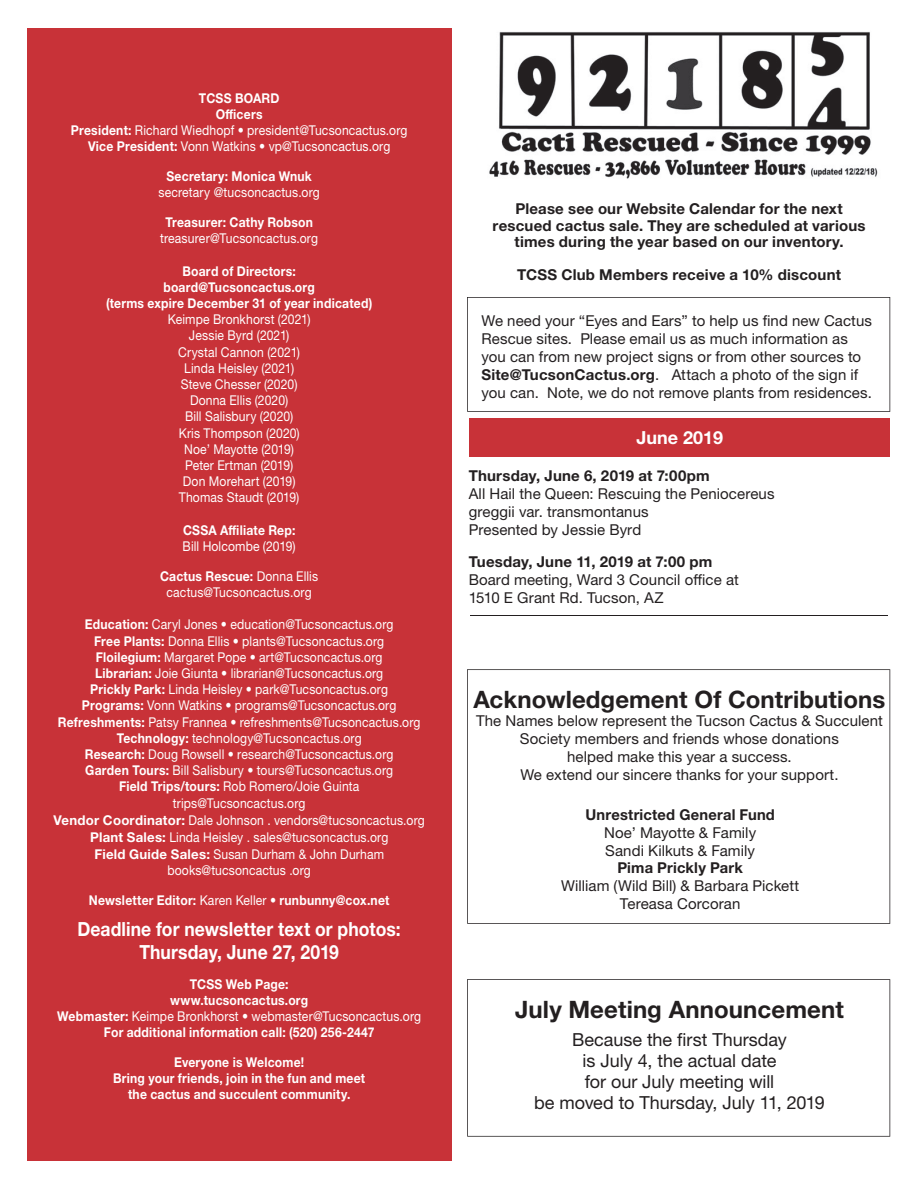
<style>
.page{position:relative;width:918px;height:1188px;background:#fff}
.page>*{position:absolute;margin:0;border:0;box-sizing:border-box;transform-origin:0 0}
.t1{font:700 24px "Helvetica Neue";color:#231f20}
.t2{font:700 19.5px/23.4px "Helvetica Neue";color:#fff;text-align:center;scale:.9 1}
.t3{font:18px/21px "Helvetica Neue";color:#231f20;text-align:center}
.t4{font:700 18px "Helvetica Neue";color:#fff}
.t5{font:15px/18px "Helvetica Neue";letter-spacing:.005em;color:#231f20}
.t6{font:700 15px/16.5px "Helvetica Neue";letter-spacing:.015em;color:#231f20;text-align:center}
.t7{font:13.5px/16.2px "Helvetica Neue";letter-spacing:.01em;color:#fff;text-align:center;scale:.9 1}
.t8{font:700 13.5px/16.2px "Helvetica Neue";letter-spacing:.02em;color:#fff;text-align:center;scale:.9 1}
.s1{font-weight:700}
.s2{font-weight:400}
</style>
<div class="page">
<div style="left:469px;top:419px;width:421px;height:38px;background:#c83238"></div>
<div style="left:27px;top:28px;width:424px;height:1133px;background:#c83238"></div>
<img style="left:489px;top:32px;width:389px;height:147px">
<svg style="left:467px;top:297px;width:423px;height:115px"></svg>
<hr style="left:470px;top:616px;width:418px;height:1px;background:#231f20">
<svg style="left:467px;top:669px;width:423px;height:255px"></svg>
<svg style="left:467px;top:979px;width:423px;height:158px"></svg>
<p class="t7" style="left:71px;top:91px;width:375px"><span class="s1">TCSS BOARD<br>Officers<br>President:</span> Richard Wiedhopf • president@Tucsoncactus.org <span class="s1">Vice President:</span> Vonn Watkins • vp@Tucsoncactus.org</p>
<p class="t8" style="left:166px;top:169px;width:163px">Secretary: Monica Wnuk</p>
<p class="t7" style="left:159px;top:186px;width:181px">secretary @tucsoncactus.org</p>
<p class="t8" style="left:165px;top:215px;width:166px">Treasurer: Cathy Robson</p>
<p class="t7" style="left:160px;top:232px;width:177px">treasurer@Tucsoncactus.org</p>
<p class="t8" style="left:106px;top:264px;width:297px">Board of Directors: board@Tucsoncactus.org<br>(terms expire December 31 of year indicated)</p>
<p class="t7" style="left:168px;top:313px;width:160px">Keimpe Bronkhorst (2021)<br>Jessie Byrd (2021)<br>Crystal Cannon (2021)<br>Linda Heisley (2021)<br>Steve Chesser (2020)<br>Donna Ellis (2020)<br>Bill Salisbury (2020)<br>Kris Thompson (2020)<br>Noe’ Mayotte (2019)<br>Peter Ertman (2019)<br>Don Morehart (2019)<br>Thomas Staudt (2019)</p>
<p class="t8" style="left:183px;top:523px;width:126px">CSSA Affiliate Rep:</p>
<p class="t7" style="left:183px;top:540px;width:127px">Bill Holcombe (2019)</p>
<p class="t7" style="left:160px;top:569px;width:177px"><span class="s1">Cactus Rescue:</span> Donna Ellis cactus@Tucsoncactus.org</p>
<p class="t7" style="left:54px;top:618px;width:414px"><span class="s1">Education:</span> Caryl Jones • education@Tucsoncactus.org<br><span class="s1">Free Plants:</span> Donna Ellis • plants@Tucsoncactus.org<br><span class="s1">Floilegium:</span> Margaret Pope • art@Tucsoncactus.org<br><span class="s1">Librarian:</span> Joie Giunta • librarian@Tucsoncactus.org<br><span class="s1">Prickly Park:</span> Linda Heisley • park@Tucsoncactus.org<br><span class="s1">Programs:</span> Vonn Watkins • programs@Tucsoncactus.org <span class="s1">Refreshments:</span> Patsy Frannea • refreshments@Tucsoncactus.org <span class="s1">Technology:</span> technology@Tucsoncactus.org<br><span class="s1">Research:</span> Doug Rowsell • research@Tucsoncactus.org<br><span class="s1">Garden Tours:</span> Bill Salisbury • tours@Tucsoncactus.org<br><span class="s1">Field Trips/tours:</span> Rob Romero/Joie Guinta trips@Tucsoncactus.org<br><span class="s1">Vendor Coordinator:</span> Dale Johnson . vendors@tucsoncactus.org <span class="s1">Plant Sales:</span> Linda Heisley . sales@tucsoncactus.org<br><span class="s1">Field Guide Sales:</span> Susan Durham &amp; John Durham books@tucsoncactus .org</p>
<p class="t8" style="left:89px;top:894px;width:335px">Newsletter Editor: <span class="s2">Karen Keller •</span> runbunny@cox.net</p>
<h2 class="t2" style="left:78px;top:919px;width:361px">Deadline for newsletter text or photos:<br>Thursday, June 27, 2019</h2>
<p class="t8" style="left:57px;top:977px;width:406px">TCSS Web Page:<br>www.tucsoncactus.org<br>Webmaster: <span class="s2">Keimpe Bronkhorst • webmaster@Tucsoncactus.org </span>For additional information call: (520) 256-2447</p>
<p class="t8" style="left:113px;top:1055px;width:282px">Everyone is Welcome!<br>Bring your friends, join in the fun and meet the cactus and succulent community.</p>
<p class="t6" style="left:493px;top:202px;width:374px">Please see our Website Calendar for the next rescued cactus sale. They are scheduled at various times during the year based on our inventory.</p>
<p class="t6" style="left:517px;top:268px;width:326px">TCSS Club Members receive a 10% discount</p>
<p class="t5" style="left:481px;top:313px;width:392px">We need your “Eyes and Ears” to help us find new Cactus Rescue sites. Please email us as much information as you can from new project signs or from other sources to <span class="s1">Site@TucsonCactus.org</span>. Attach a photo of the sign if you can. Note, we do not remove plants from residences.</p>
<h3 class="t4" style="left:636px;top:431px;width:88px">June 2019</h3>
<p class="t6" style="left:469px;top:469px;width:243px">Thursday, June 6, 2019 at 7:00pm</p>
<p class="t5" style="left:469px;top:486px;width:307px">All Hail the Queen: Rescuing the Peniocereus greggii var. transmontanus<br>Presented by Jessie Byrd</p>
<p class="t6" style="left:469px;top:554px;width:245px">Tuesday, June 11, 2019 at 7:00 pm</p>
<p class="t5" style="left:469px;top:572px;width:272px">Board meeting, Ward 3 Council office at<br>1510 E Grant Rd. Tucson, AZ</p>
<h1 class="t1" style="left:473px;top:691px;width:413px">Acknowledgement Of Contributions</h1>
<p class="t5" style="left:476px;top:713px;width:408px;text-align:center">The Names below represent the Tucson Cactus &amp; Succulent Society members and friends whose donations<br>helped make this year a success.<br>We extend our sincere thanks for your support.</p>
<p class="t6" style="left:585px;top:808px;width:191px">Unrestricted General Fund</p>
<p class="t5" style="left:604px;top:825px;width:153px">Noe’ Mayotte &amp; Family<br>Sandi Kilkuts &amp; Family</p>
<p class="t6" style="left:617px;top:861px;width:127px">Pima Prickly Park</p>
<p class="t5" style="left:561px;top:879px;width:240px;text-align:center">William (Wild Bill) &amp; Barbara Pickett<br>Tereasa Corcoran</p>
<h1 class="t1" style="left:515px;top:1001px;width:330px">July Meeting Announcement</h1>
<h3 class="t3" style="left:534px;top:1031px;width:292px">Because the first Thursday<br>is July 4, the actual date<br>for our July meeting will<br>be moved to Thursday, July 11, 2019</h3>
</div>
